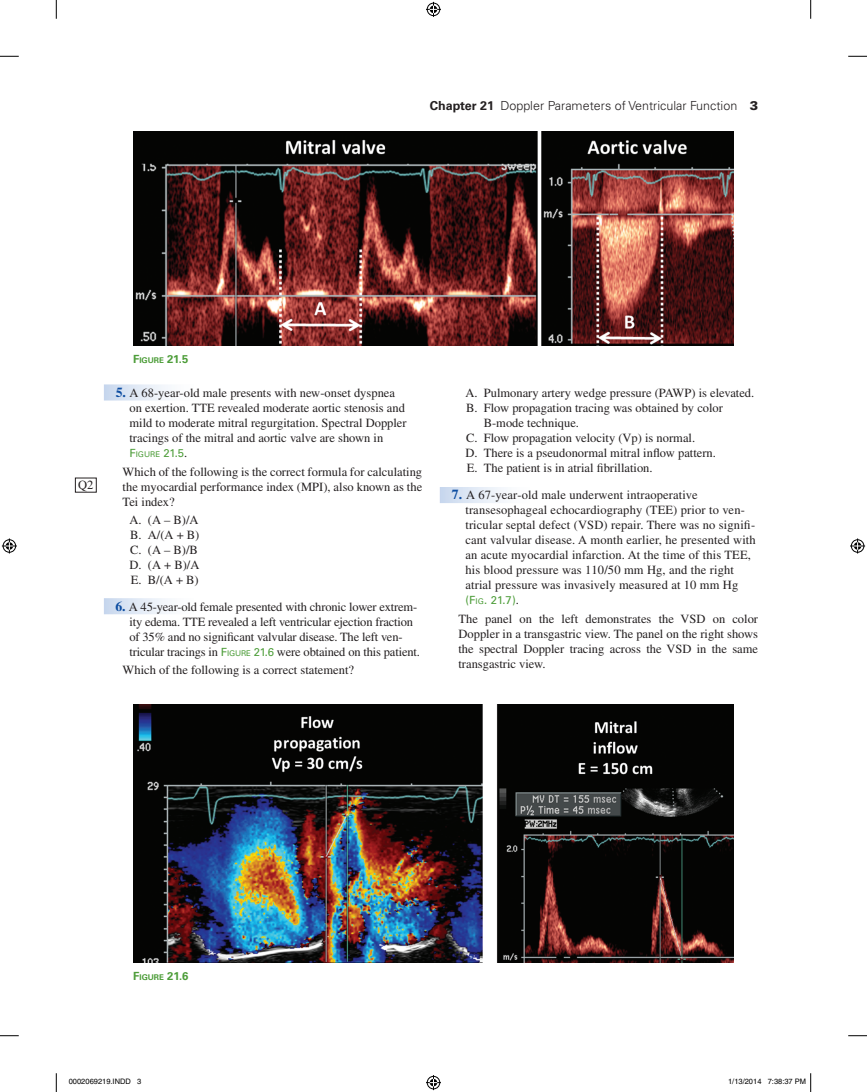
<style>
.page{position:relative;width:867px;height:1092px;background:#fff}
.page>*{position:absolute;margin:0;border:0;box-sizing:border-box;transform-origin:0 0}
.t1{font:12.5px/15px "Times LT Std";color:#231f20}
.t2{font:300 12.5px "Univers LT Std";color:#231f20}
.t3{font:700 11.25px "Univers LT Std";color:#4d9d39}
.t4{font:11.25px "Univers LT Std";color:#4d9d39}
.t5{font:7.88px "Univers LT Std";color:#4d9d39}
.t6{font:7.5px "Helvetica";color:#000}
.s1{font-weight:700}
.s2{font-weight:900}
.s3{font-size:7.88px}
.s4{font-weight:700;font-size:13.75px;color:#0d4da1}
.s5{font-size:11.25px}
.s6{font-family:"Times LT Std";font-size:12.5px;color:#231f20}
.s7{font-family:"Univers LT Std";font-size:11.25px;color:#4d9d39}
.s8{font-family:"Univers LT Std";font-size:7.88px;color:#4d9d39}
.s9{font-style:inherit}
</style>
<div class="page">
<div style="left:104px;top:384px;width:95px;height:16px;background:linear-gradient(to right,#cbdaef,#fff)"></div>
<div style="left:104px;top:598px;width:95px;height:16px;background:linear-gradient(to right,#cbdaef,#fff)"></div>
<div style="left:439px;top:487px;width:96px;height:16px;background:linear-gradient(to right,#cbd9ef,#fff)"></div>
<div style="left:75px;top:477px;width:22px;height:15px;border:1px solid #231f20"></div>
<img style="left:133px;top:131px;width:600px;height:214px">
<img style="left:133px;top:704px;width:600px;height:258px">
<svg style="left:0;top:55px;width:19px;height:2px"></svg>
<svg style="left:848px;top:55px;width:18px;height:2px"></svg>
<svg style="left:0;top:1035px;width:19px;height:1px"></svg>
<svg style="left:848px;top:1035px;width:18px;height:1px"></svg>
<svg style="left:55px;top:0;width:2px;height:19px"></svg>
<svg style="left:55px;top:1073px;width:2px;height:18px"></svg>
<svg style="left:810px;top:0;width:1px;height:19px"></svg>
<svg style="left:426px;top:2px;width:15px;height:15px"></svg>
<svg style="left:426px;top:1075px;width:15px;height:14px"></svg>
<svg style="left:2px;top:538px;width:15px;height:15px"></svg>
<svg style="left:850px;top:538px;width:14px;height:15px"></svg>
<svg style="left:810px;top:1073px;width:1px;height:18px"></svg>
<p class="t2" style="left:429px;top:98px;width:330px"><span class="s1">Chapter 21</span> Doppler Parameters of Ventricular Function <span class="s2">3</span></p>
<p class="t1" style="left:78px;top:477px;width:17px">Q2</p>
<p class="t3" style="left:133px;top:352px;width:57px">F<span class="s3">IGURE</span> 21.5</p>
<p class="t1" style="left:129px;top:385px;width:278px;text-indent:-14px"><span class="s4">5.</span> A 68-year-old male presents with new-onset dyspnea on exertion. TTE revealed moderate aortic stenosis and mild to moderate mitral regurgitation. Spectral Doppler tracings of the mitral and aortic valve are shown in</p>
<p class="t5" style="left:129px;top:449px;width:59px"><span class="s5">F</span>IGURE <span class="s5">21.5</span><span class="s6">.</span></p>
<p class="t1" style="left:122px;top:464px;width:301px;text-align:justify">Which of the following is the correct formula for calculating the myocardial performance index (MPI), also known as the Tei index?</p>
<p class="t1" style="left:129px;top:512px;width:71px;text-align:justify">A. (A – B)/A B. A/(A + B)<br>C. (A – B)/B D. (A + B)/A E. B/(A + B)</p>
<p class="t1" style="left:129px;top:598px;width:292px;text-indent:-14px"><span class="s4">6.</span> A 45-year-old female presented with chronic lower extrem&shy;ity edema. TTE revealed a left ventricular ejection fraction of 35% and no significant valvular disease. The left ven&shy;tricular tracings in <span class="s7">F</span><span class="s8">IGURE</span> <span class="s7">21.6</span> were obtained on this patient.</p>
<p class="t1" style="left:122px;top:662px;width:233px">Which of the following is a correct statement?</p>
<p class="t1" style="left:465px;top:385px;width:290px">A. Pulmonary artery wedge pressure (PAWP) is elevated.</p>
<p class="t1" style="left:466px;top:400px;width:258px">B. Flow propagation tracing was obtained by color</p>
<p class="t1" style="left:483px;top:415px;width:97px">B-mode technique.</p>
<p class="t1" style="left:466px;top:430px;width:230px">C. Flow propagation velocity (Vp) is normal.</p>
<p class="t1" style="left:465px;top:445px;width:252px">D. There is a pseudonormal mitral inflow pattern.</p>
<p class="t1" style="left:466px;top:460px;width:187px">E. The patient is in atrial fibrillation.</p>
<p class="t1" style="left:465px;top:487px;width:292px;text-indent:-14px"><span class="s4">7.</span> A 67-year-old male underwent intraoperative transesophageal echocardiography (TEE) prior to ven&shy;tricular septal defect (VSD) repair. There was no signifi&shy;cant valvular disease. A month earlier, he presented with an acute myocardial infarction. At the time of this TEE, his blood pressure was 110/50 mm Hg, and the right atrial pressure was invasively measured at 10 mm Hg</p>
<p class="t4" style="left:465px;top:593px;width:55px">(F<span class="s3">IG</span>. <span class="s9">21.7</span>)<span class="s6">.</span></p>
<p class="t1" style="left:458px;top:611px;width:301px;text-align:justify">The panel on the left demonstrates the VSD on color Doppler in a transgastric view. The panel on the right shows the spectral Doppler tracing across the VSD in the same transgastric view.</p>
<p class="t3" style="left:133px;top:969px;width:57px">F<span class="s3">IGURE</span> 21.6</p>
<p class="t6" style="left:69px;top:1077px;width:74px">0002069219.INDD 3</p>
<p class="t6" style="left:728px;top:1077px;width:79px">1/13/2014 7:38:37 PM</p>
</div>
